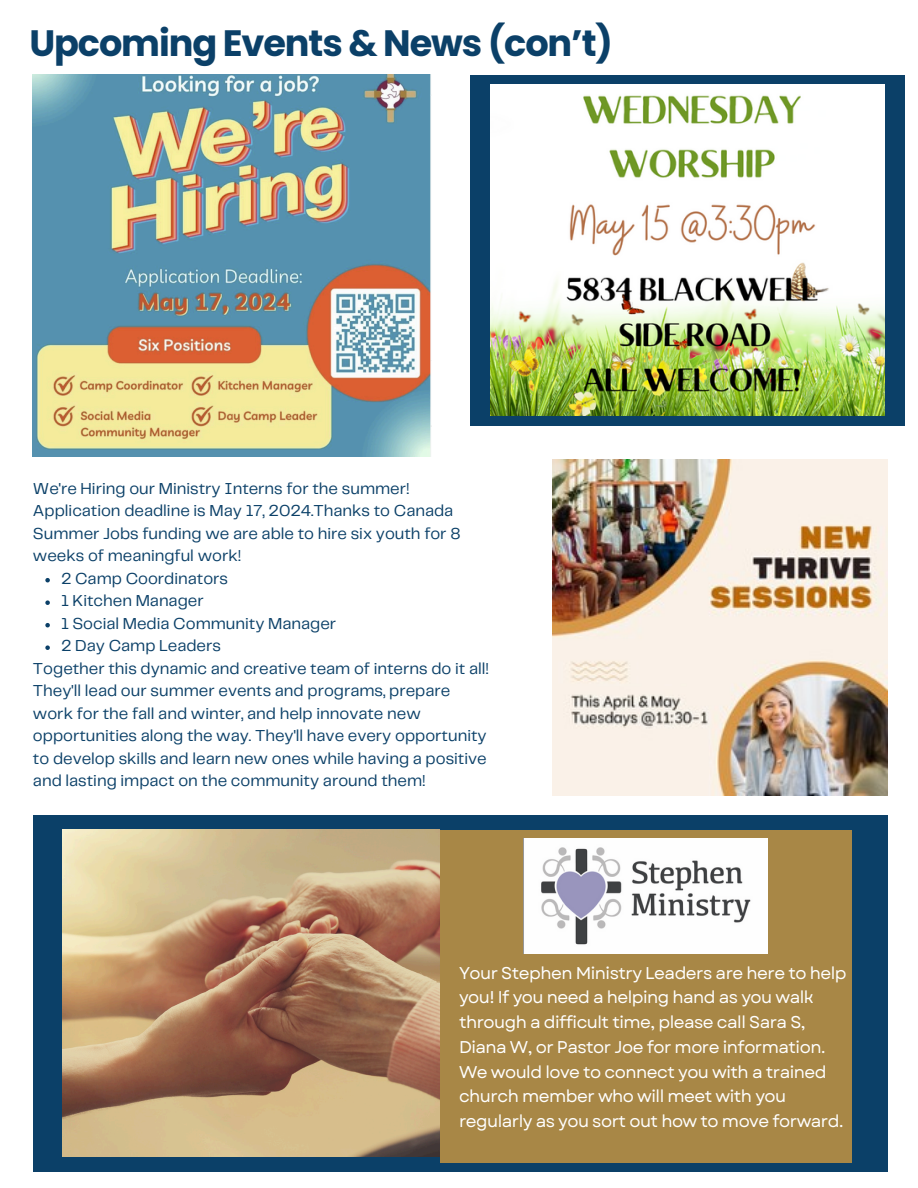
<style>
.page{position:relative;width:918px;height:1188px;background:#fff}
.page>*{position:absolute;margin:0;border:0;box-sizing:border-box;transform-origin:0 0}
.t1{font:700 36.75px "Poppins";letter-spacing:-.03em;color:#0b4068}
.t2{font:16.95px/24.8px "Garet";letter-spacing:-.03em;color:#fff}
.t3{font:16.5px/22.5px "Telegraf";color:#0b4068}
</style>
<div class="page">
<div style="left:33px;top:815px;width:854px;height:357px;background:#0b4068"></div>
<img style="left:62px;top:830px;width:377px;height:326px">
<div style="left:440px;top:830px;width:412px;height:332px;background:#a88746"></div>
<img style="left:524px;top:839px;width:244px;height:115px">
<img style="left:552px;top:460px;width:335px;height:335px">
<div style="left:471px;top:75px;width:433px;height:350px;background:#0b4068"></div>
<img style="left:490px;top:84px;width:395px;height:331px">
<img style="left:33px;top:75px;width:398px;height:381px">
<svg style="left:45px;top:578px;width:5px;height:4px"></svg>
<svg style="left:45px;top:600px;width:5px;height:5px"></svg>
<svg style="left:45px;top:623px;width:5px;height:4px"></svg>
<svg style="left:45px;top:645px;width:5px;height:5px"></svg>
<p class="t1" style="left:29px;top:17px;width:585px">Upcoming Events &amp; News (con’t)</p>
<p class="t3" style="left:33px;top:478px;width:429px">We're Hiring our Ministry Interns for the summer!<br>Application deadline is May 17, 2024.Thanks to Canada Summer Jobs funding we are able to hire six youth for 8 weeks of meaningful work!</p>
<p class="t3" style="left:61px;top:568px;width:169px">2 Camp Coordinators</p>
<p class="t3" style="left:61px;top:590px;width:144px">1 Kitchen Manager</p>
<p class="t3" style="left:61px;top:613px;width:277px">1 Social Media Community Manager</p>
<p class="t3" style="left:61px;top:635px;width:161px">2 Day Camp Leaders</p>
<p class="t3" style="left:33px;top:658px;width:457px">Together this dynamic and creative team of interns do it all!<br>They'll lead our summer events and programs, prepare work for the fall and winter, and help innovate new opportunities along the way. They'll have every opportunity to develop skills and learn new ones while having a positive and lasting impact on the community around them!</p>
<h1 class="t2" style="left:459px;top:960px;width:389px">Your Stephen Ministry Leaders are here to help you! If you need a helping hand as you walk through a difficult time, please call Sara S, Diana W, or Pastor Joe for more information.<br>We would love to connect you with a trained church member who will meet with you regularly as you sort out how to move forward.</h1>
</div>
